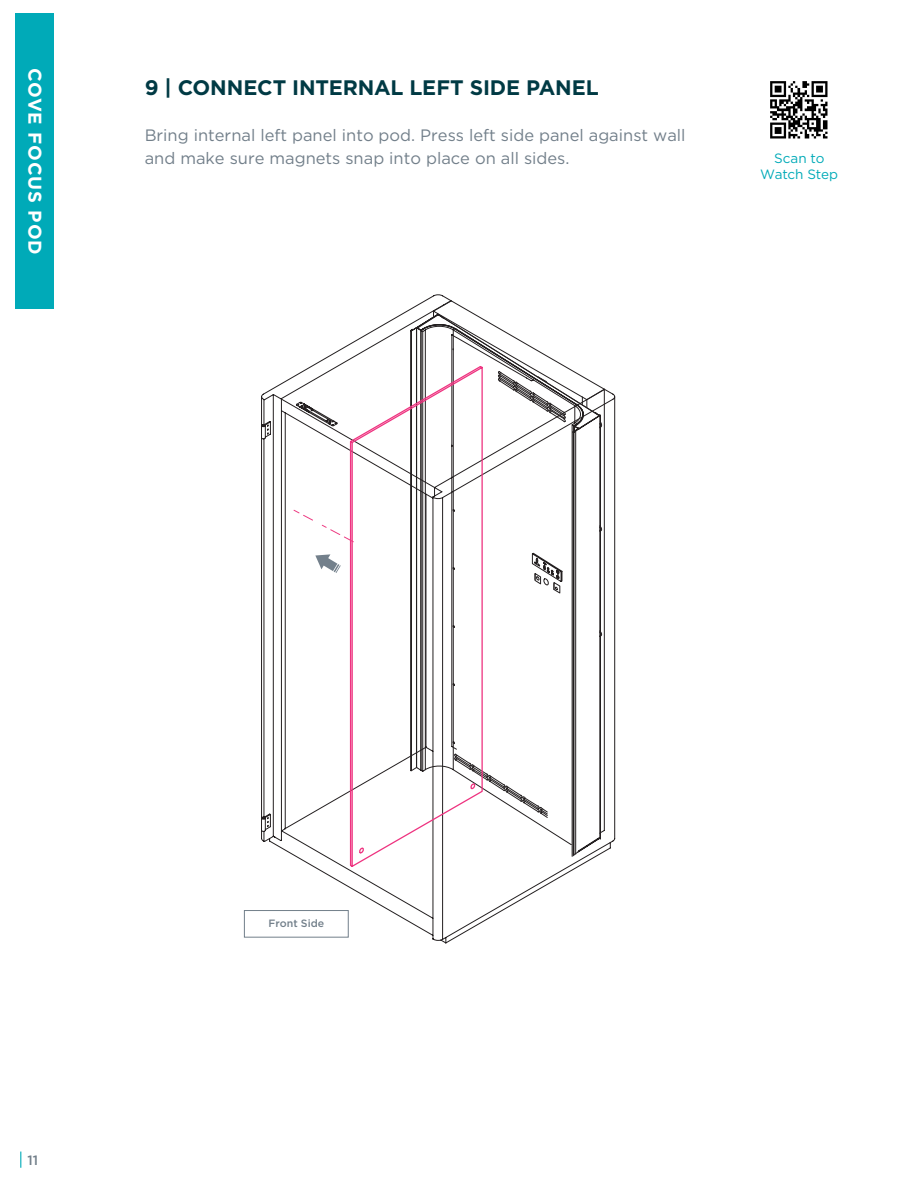
<style>
.page{position:relative;width:918px;height:1188px;background:#fff}
.page>*{position:absolute;margin:0;border:0;box-sizing:border-box;transform-origin:0 0}
.t1{font:700 21px "Gotham";letter-spacing:-.005em;color:#003a44}
.t2{font:700 18.45px "Gotham";letter-spacing:.05em;color:#fff}
.t3{font:16.5px/22.5px "Gotham";color:#727f8a}
.Contact_Copyright{font:13.5px/16.5px "Gotham";letter-spacing:-.005em;color:#00aab8;text-align:center}
.t4{font:500 13.5px "Gotham";color:#727f8a}
.t5{font:500 10.65px "Gotham";color:#727f8a}
</style>
<div class="page">
<svg style="left:20px;top:1152px;width:1px;height:16px"></svg>
<div style="left:15px;top:14px;width:39px;height:295px;background:#00aab8"></div>
<div style="left:244px;top:910px;width:105px;height:27px;border:1px solid #727f8a"></div>
<svg style="left:261px;top:294px;width:354px;height:649px"></svg>
<svg style="left:349px;top:855px;width:135px;height:14px"></svg>
<svg style="left:293px;top:314px;width:309px;height:541px"></svg>
<img style="left:770px;top:81px;width:58px;height:58px">
<p class="t2" style="left:46px;top:68px;width:189px;rotate:90deg">COVE FOCUS POD</p>
<p class="t1" style="left:145px;top:76px;width:456px">9 | CONNECT INTERNAL LEFT SIDE PANEL</p>
<p class="t3" style="left:145px;top:124px;width:542px">Bring internal left panel into pod. Press left side panel against wall and make sure magnets snap into place on all sides.</p>
<p class="Contact_Copyright" style="left:760px;top:149px;width:79px">Scan to<br>Watch Step</p>
<p class="t4" style="left:28px;top:1152px;width:12px">11</p>
<p class="t5" style="left:269px;top:918px;width:57px">Front Side</p>
</div>
